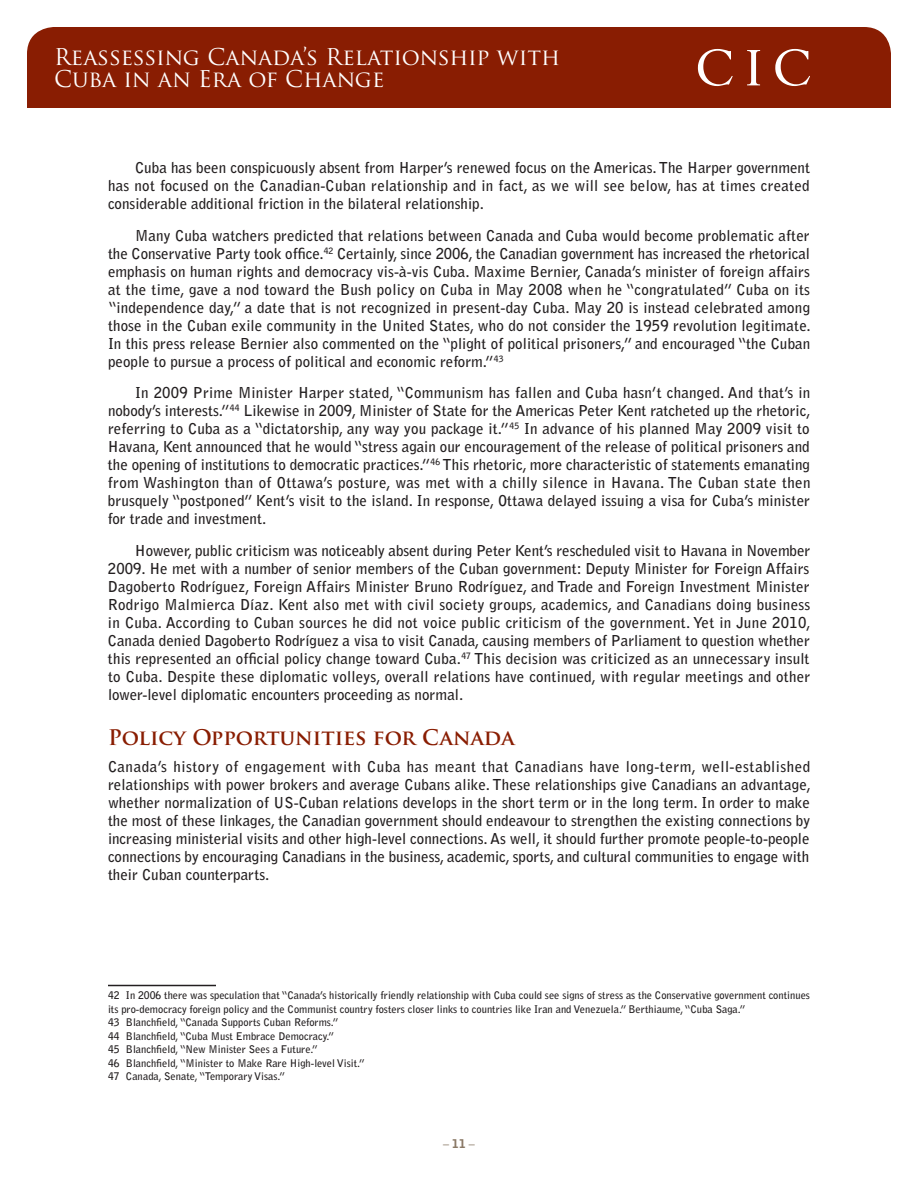
<style>
.page{position:relative;width:918px;height:1188px;background:#fff}
.page>*{position:absolute;margin:0;border:0;box-sizing:border-box;transform-origin:0 0}
.t1{font:22.5px/22.5px "Trajan Pro";color:#fff}
.t2{font:700 21px "Trajan Pro";color:#891d02}
.t3{font:700 15px/18px "Bell Gothic Std";color:#231f20;text-align:justify}
.t4{font:700 12px "Bell Gothic Std";color:#8a7966}
.t5{font:700 10.5px/13.5px "Bell Gothic Std";color:#231f20}
.s1{font-weight:900}
</style>
<div class="page">
<div style="left:27px;top:27px;width:864px;height:81px;background:#891d02"></div>
<svg style="left:698px;top:49px;width:35px;height:37px"></svg>
<svg style="left:747px;top:50px;width:13px;height:35px"></svg>
<svg style="left:775px;top:49px;width:35px;height:37px"></svg>
<hr style="left:108px;top:985px;width:108px;height:1px;background:#231f20">
<h1 class="t1" style="left:54px;top:45px;width:508px">Reassessing Canada’s Relationship with<br>Cuba in an Era of Change</h1>
<p class="t3" style="left:108px;top:159px;width:704px;text-indent:27px">Cuba has been conspicuously absent from Harper’s renewed focus on the Americas. The Harper government has not focused on the Canadian-Cuban relationship and in fact, as we will see below, has at times created considerable additional friction in the bilateral relationship.</p>
<p class="t3" style="left:108px;top:226px;width:704px;text-indent:27px">Many Cuba watchers predicted that relations between Canada and Cuba would become problematic after the Conservative Party took office.<sup>42</sup> Certainly, since 2006, the Canadian government has increased the rhetorical emphasis on human rights and democracy vis-à-vis Cuba. Maxime Bernier, Canada’s minister of foreign affairs at the time, gave a nod toward the Bush policy on Cuba in May 2008 when he “congratulated” Cuba on its “independence day,” a date that is not recognized in present-day Cuba. May 20 is instead celebrated among those in the Cuban exile community in the United States, who do not consider the 1959 revolution legitimate.<br>In this press release Bernier also commented on the “plight of political prisoners,” and encouraged “the Cuban people to pursue a process of political and economic reform.”<sup>43</sup></p>
<p class="t3" style="left:108px;top:384px;width:704px;text-indent:27px">In 2009 Prime Minister Harper stated, “Communism has fallen and Cuba hasn’t changed. And that’s in nobody’s interests.”<sup>44</sup> Likewise in 2009, Minister of State for the Americas Peter Kent ratcheted up the rhetoric, referring to Cuba as a “dictatorship, any way you package it.”<sup>45</sup> In advance of his planned May 2009 visit to Havana, Kent announced that he would “stress again our encouragement of the release of political prisoners and the opening of institutions to democratic practices.”<sup>46</sup> This rhetoric, more characteristic of statements emanating from Washington than of Ottawa’s posture, was met with a chilly silence in Havana. The Cuban state then brusquely “postponed” Kent’s visit to the island. In response, Ottawa delayed issuing a visa for Cuba’s minister for trade and investment.</p>
<p class="t3" style="left:108px;top:541px;width:704px;text-indent:27px">However, public criticism was noticeably absent during Peter Kent’s rescheduled visit to Havana in November 2009. He met with a number of senior members of the Cuban government: Deputy Minister for Foreign Affairs Dagoberto Rodríguez, Foreign Affairs Minister Bruno Rodríguez, and Trade and Foreign Investment Minister Rodrigo Malmierca Díaz. Kent also met with civil society groups, academics, and Canadians doing business in Cuba. According to Cuban sources he did not voice public criticism of the government. Yet in June 2010, Canada denied Dagoberto Rodríguez a visa to visit Canada, causing members of Parliament to question whether this represented an official policy change toward Cuba.<sup>47</sup> This decision was criticized as an unnecessary insult to Cuba. Despite these diplomatic volleys, overall relations have continued, with regular meetings and other lower-level diplomatic encounters proceeding as normal.</p>
<h2 class="t2" style="left:108px;top:724px;width:408px">Policy Opportunities for Canada</h2>
<p class="t3" style="left:108px;top:757px;width:704px">Canada’s history of engagement with Cuba has meant that Canadians have long-term, well-established relationships with power brokers and average Cubans alike. These relationships give Canadians an advantage, whether normalization of US-Cuban relations develops in the short term or in the long term. In order to make the most of these linkages, the Canadian government should endeavour to strengthen the existing connections by increasing ministerial visits and other high-level connections. As well, it should further promote people-to-people connections by encouraging Canadians in the business, academic, sports, and cultural communities to engage with their Cuban counterparts.</p>
<p class="t5" style="left:108px;top:988px;width:704px">42 In 2006 there was speculation that “Canada’s historically friendly relationship with Cuba could see signs of stress as the Conservative government continues its pro-democracy foreign policy and the Communist country fosters closer links to countries like Iran and Venezuela.” Berthiaume, “Cuba Saga.”<br>43 Blanchfield, “Canada Supports Cuban Reforms.”<br>44 Blanchfield, “Cuba Must Embrace Democracy.”<br>45 Blanchfield, “New Minister Sees a Future.”<br>46 Blanchfield, “Minister to Make Rare High-level Visit.”<br>47 Canada, Senate, “Temporary Visas.”</p>
<p class="t4" style="left:443px;top:1136px;width:33px">– <span class="s1">11</span> –</p>
</div>
